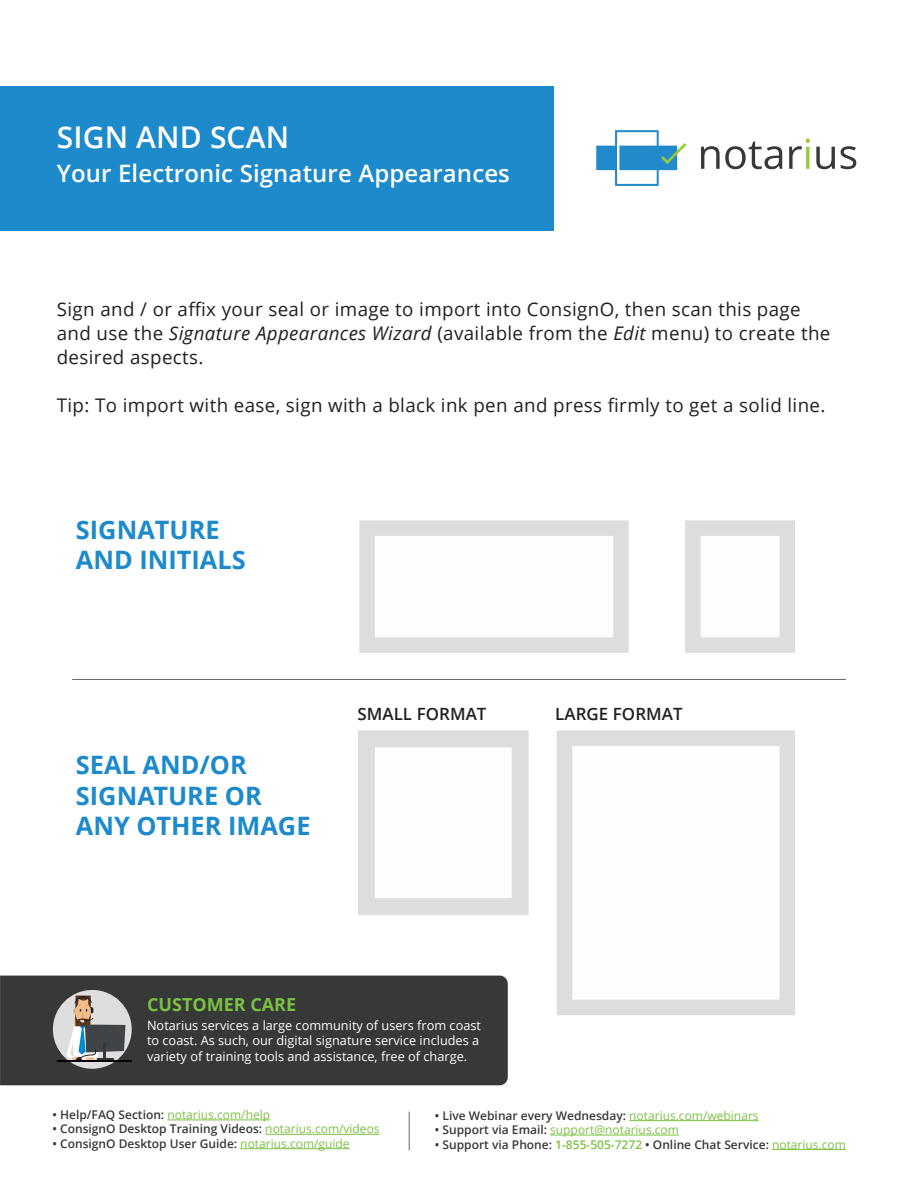
<style>
.page{position:relative;width:918px;height:1188px;background:#fff}
.page>*{position:absolute;margin:0;border:0;box-sizing:border-box;transform-origin:0 0}
.t1{font:600 30px "Open Sans";letter-spacing:.005em;color:#fff}
.t2{font:700 25.35px/30.5px "Open Sans";color:#1d8acb}
.t3{font:600 24px "Open Sans";letter-spacing:.005em;color:#fff}
.t4{font:18.75px/24px "Open Sans";letter-spacing:.02em;color:#231f20}
.t5{font:700 18px "Open Sans";color:#7bc142}
.t6{font:600 16.95px "Open Sans";letter-spacing:.005em;color:#231f20}
.t7{font:12.75px/15.3px "Open Sans";color:#fff}
.t8{font:600 12px "Open Sans";color:#363937}
.t9{font:12px "Open Sans";color:#7bc142}
.s1{font-style:italic}
.s2{font-weight:400;color:#7bc142}
.s3{font-weight:600;color:#363937}
.s4{color:#7bc142}
</style>
<div class="page">
<div style="left:0;top:86px;width:554px;height:144px;background:#1d8acb"></div>
<hr style="left:72px;top:679px;width:774px;height:1px;background:#69696c">
<div style="left:0;top:976px;width:508px;height:109px;background:#363937"></div>
<div style="left:53px;top:990px;width:79px;height:79px;background:#dfdede;border-radius:50%"></div>
<hr style="left:57px;top:1060px;width:75px;height:2px;background:#000">
<svg style="left:66px;top:996px;width:59px;height:64px"></svg>
<hr style="left:167px;top:1120px;width:103px;height:1px;background:#7bc142">
<hr style="left:265px;top:1134px;width:115px;height:1px;background:#7bc142">
<hr style="left:240px;top:1148px;width:110px;height:1px;background:#7bc142">
<hr style="left:629px;top:1120px;width:130px;height:1px;background:#7bc142">
<hr style="left:550px;top:1135px;width:129px;height:1px;background:#7bc142">
<hr style="left:772px;top:1149px;width:74px;height:1px;background:#7bc142">
<hr style="left:409px;top:1112px;width:1px;height:38px;background:#69696c">
<div style="left:359px;top:520px;width:270px;height:133px;border:16px solid #ddd"></div>
<div style="left:685px;top:520px;width:110px;height:133px;border:16px solid #ddd"></div>
<div style="left:358px;top:730px;width:171px;height:185px;background:#fcfefe;border:17px solid #ddd"></div>
<div style="left:557px;top:730px;width:238px;height:285px;background:#fcfefe;border:16px solid #ddd"></div>
<svg style="left:701px;top:142px;width:81px;height:27px"></svg>
<svg style="left:789px;top:138px;width:21px;height:31px"></svg>
<svg style="left:816px;top:147px;width:19px;height:22px"></svg>
<svg style="left:841px;top:146px;width:15px;height:23px"></svg>
<svg style="left:596px;top:130px;width:91px;height:56px"></svg>
<h1 class="t1" style="left:57px;top:117px;width:234px">SIGN AND SCAN</h1>
<h3 class="t3" style="left:57px;top:157px;width:455px">Your Electronic Signature Appearances</h3>
<h3 class="t4" style="left:57px;top:297px;width:775px">Sign and / or affix your seal or image to import into ConsignO, then scan this page and use the <span class="s1">Signature Appearances Wizard</span> (available from the <span class="s1">Edit</span> menu) to create the desired aspects.</h3>
<h3 class="t4" style="left:57px;top:393px;width:770px">Tip: To import with ease, sign with a black ink pen and press firmly to get a solid line.</h3>
<h2 class="t2" style="left:76px;top:514px;width:171px">SIGNATURE<br>AND INITIALS</h2>
<h2 class="t2" style="left:76px;top:749px;width:236px">SEAL AND/OR<br>SIGNATURE OR<br>ANY OTHER IMAGE</h2>
<h3 class="t6" style="left:357px;top:702px;width:131px">SMALL FORMAT</h3>
<h3 class="t6" style="left:555px;top:702px;width:129px">LARGE FORMAT</h3>
<h3 class="t5" style="left:147px;top:992px;width:151px">CUSTOMER CARE</h3>
<p class="t7" style="left:147px;top:1018px;width:336px">Notarius services a large community of users from coast to coast. As such, our digital signature service includes a variety of training tools and assistance, free of charge.</p>
<p class="t8" style="left:53px;top:1106px;width:219px">• Help/FAQ Section: <span class="s2">notarius.com/help</span></p>
<p class="t8" style="left:53px;top:1121px;width:329px">• ConsignO Desktop Training Videos: <span class="s2">notarius.com/videos</span></p>
<p class="t8" style="left:53px;top:1135px;width:299px">• ConsignO Desktop User Guide: <span class="s2">notarius.com/guide</span></p>
<p class="t8" style="left:435px;top:1107px;width:325px">• Live Webinar every Wednesday: <span class="s2">notarius.com/webinars</span></p>
<p class="t9" style="left:435px;top:1122px;width:246px"><span class="s3">• Support via Email:</span> support@notarius.com</p>
<p class="t8" style="left:435px;top:1136px;width:412px">• Support via Phone: <span class="s4">1-855-505-7272</span> • Online Chat Service: <span class="s2">notarius.com</span></p>
</div>
